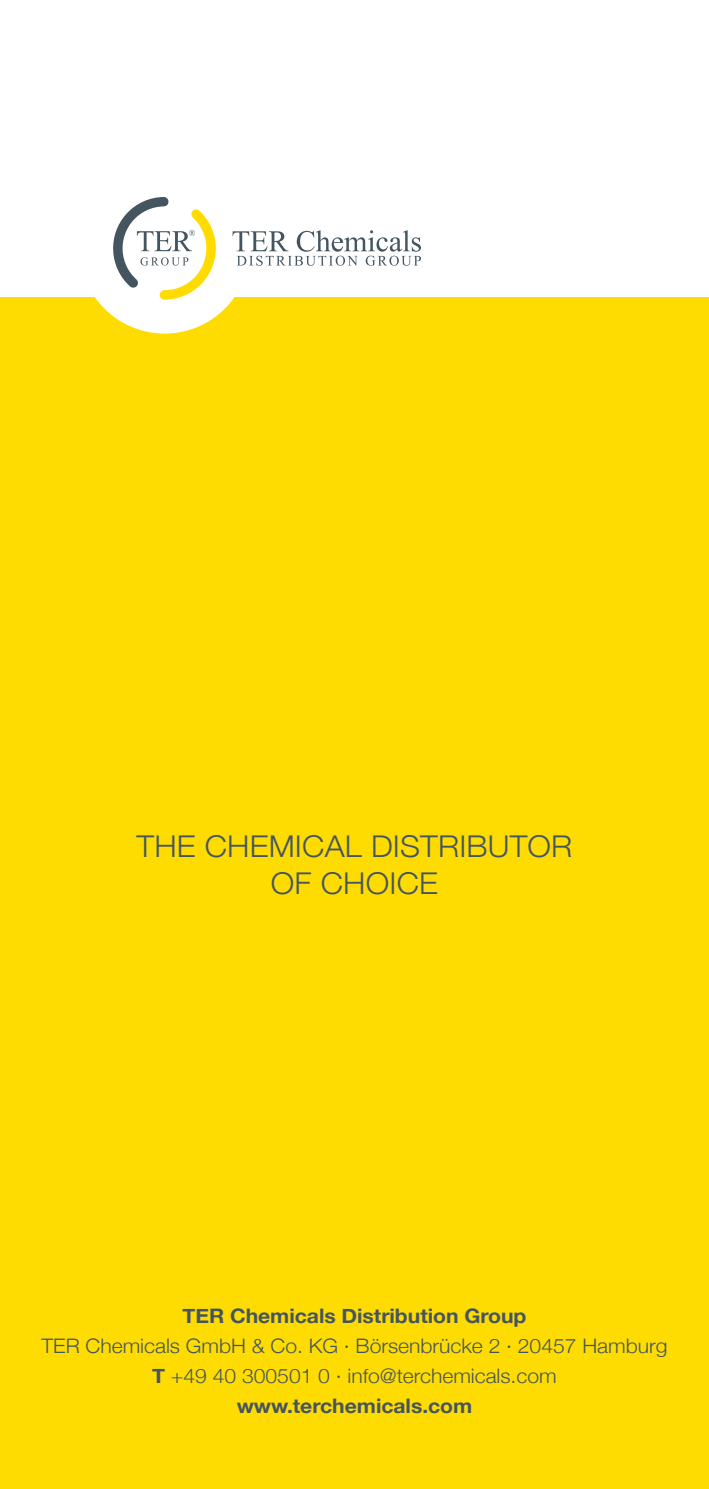
<style>
.page{position:relative;width:709px;height:1489px;background:#fff}
.page>*{position:absolute;margin:0;border:0;box-sizing:border-box;transform-origin:0 0}
.Título_02{font:300 30px "Helvetica Neue";letter-spacing:.005em;color:#45555f;scale:1.06 1}
.Título_02-2{font:300 20px/30px "Helvetica Neue";color:#45555f;text-align:center;scale:1.06 1}
.Título_02-3{font:700 20px "Helvetica Neue";color:#45555f;scale:1.06 1}
.s1{font-weight:700}
</style>
<div class="page">
<div style="left:0;top:298px;width:709px;height:1190px;background:#ffdc01"></div>
<div style="left:80px;top:163px;width:170px;height:170px;background:#fff;border-radius:50%"></div>
<svg style="left:113px;top:197px;width:103px;height:102px"></svg>
<svg style="left:232px;top:230px;width:189px;height:36px"></svg>
<p class="Título_02" style="left:137px;top:821px;width:412px">THE CHEMICAL DISTRIBUTOR</p>
<p class="Título_02" style="left:271px;top:859px;width:159px">OF CHOICE</p>
<p class="Título_02-2" style="left:41px;top:1298px;width:592px"><span class="s1">TER Chemicals Distribution Group<br></span>TER Chemicals GmbH &amp; Co. KG · Börsenbrücke 2 · 20457 Hamburg</p>
<p class="Título_02-2" style="left:152px;top:1358px;width:383px"><span class="s1">T</span> +49 40 300501 0 · info@terchemicals.com</p>
<p class="Título_02-3" style="left:237px;top:1389px;width:224px">www.terchemicals.com</p>
</div>
